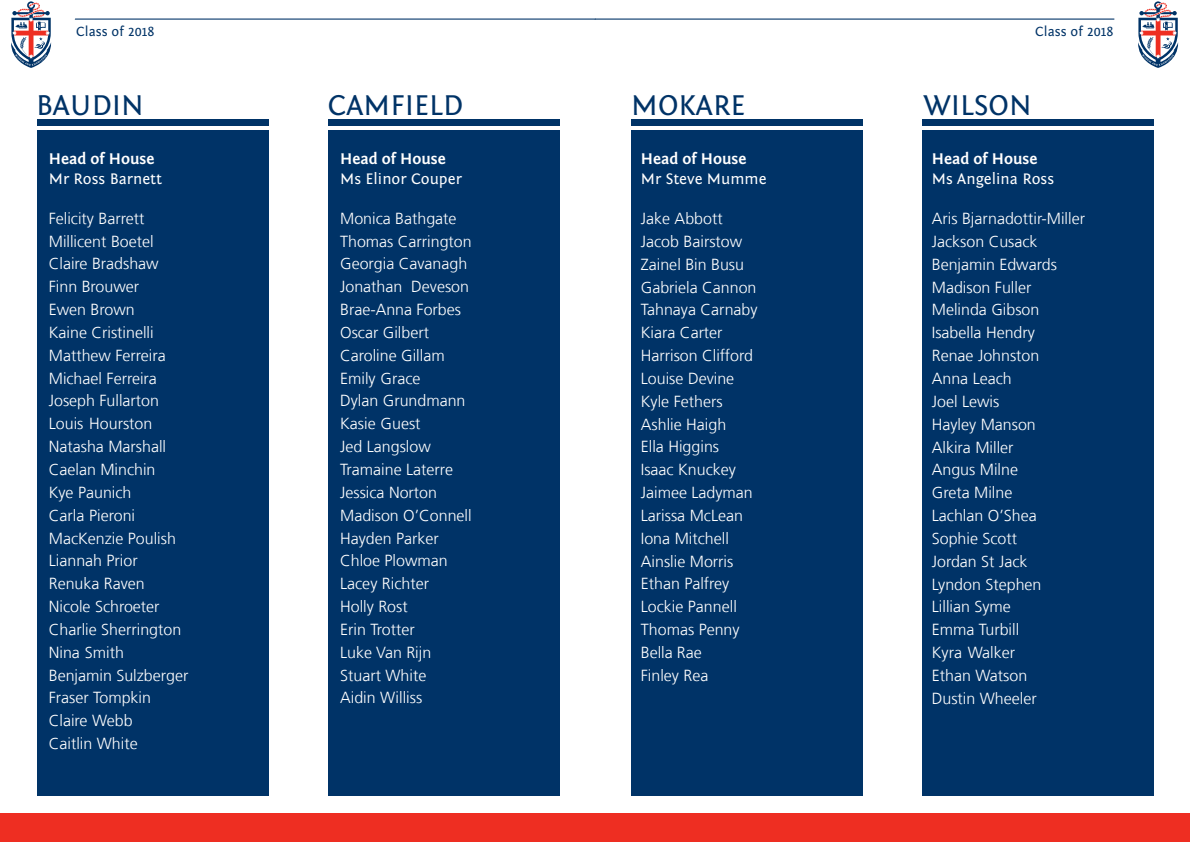
<style>
.page{position:relative;width:1191px;height:842px;background:#fff}
.page>*{position:absolute;margin:0;border:0;box-sizing:border-box;transform-origin:0 0}
.t1{font:30px "Fontin Sans";color:#003367}
.GSG_Programme_Name_L{font:300 16px "Frutiger LT Com";color:#fff}
.t2{font:16px "Fontin Sans";color:#fff}
.t3{font:700 16px "Fontin Sans";color:#fff}
.GSG_Booklet_banner_t{font:14px "Fontin Sans";color:#003367}
</style>
<div class="page">
<div style="left:595px;top:814px;width:595px;height:28px;background:#ee2e22"></div>
<svg style="left:1138px;top:1px;width:40px;height:67px"></svg>
<div style="left:0;top:814px;width:595px;height:28px;background:#ee2e22"></div>
<svg style="left:75px;top:19px;width:1039px;height:1px"></svg>
<svg style="left:11px;top:1px;width:40px;height:67px"></svg>
<div style="left:329px;top:120px;width:231px;height:676px;background:#003367"></div>
<div style="left:37px;top:120px;width:232px;height:676px;background:#003367"></div>
<hr style="left:26px;top:126px;width:549px;height:4px;background:#fff">
<div style="left:922px;top:120px;width:232px;height:676px;background:#003367"></div>
<div style="left:631px;top:120px;width:231px;height:676px;background:#003367"></div>
<hr style="left:619px;top:126px;width:550px;height:4px;background:#fff">
<p class="GSG_Booklet_banner_t" style="left:76px;top:24px;width:80px">Class of 2018</p>
<p class="GSG_Booklet_banner_t" style="left:1035px;top:24px;width:80px">Class of 2018</p>
<h1 class="t1" style="left:36px;top:88px;width:109px">BAUDIN</h1>
<h1 class="t1" style="left:328px;top:88px;width:137px">CAMFIELD</h1>
<h1 class="t1" style="left:631px;top:88px;width:116px">MOKARE</h1>
<h1 class="t1" style="left:923px;top:88px;width:110px">WILSON</h1>
<p class="t3" style="left:641px;top:150px;width:107px">Head of House</p>
<p class="t2" style="left:641px;top:170px;width:127px">Mr Steve Mumme</p>
<p class="GSG_Programme_Name_L" style="left:641px;top:209px;width:83px">Jake Abbott</p>
<p class="GSG_Programme_Name_L" style="left:641px;top:231px;width:103px">Jacob Bairstow</p>
<p class="GSG_Programme_Name_L" style="left:641px;top:254px;width:105px">Zainel Bin Busu</p>
<p class="GSG_Programme_Name_L" style="left:641px;top:277px;width:117px">Gabriela Cannon</p>
<p class="GSG_Programme_Name_L" style="left:641px;top:300px;width:118px">Tahnaya Carnaby</p>
<p class="GSG_Programme_Name_L" style="left:641px;top:323px;width:83px">Kiara Carter</p>
<p class="GSG_Programme_Name_L" style="left:641px;top:346px;width:114px">Harrison Clifford</p>
<p class="GSG_Programme_Name_L" style="left:641px;top:368px;width:95px">Louise Devine</p>
<p class="GSG_Programme_Name_L" style="left:641px;top:391px;width:83px">Kyle Fethers</p>
<p class="GSG_Programme_Name_L" style="left:641px;top:414px;width:87px">Ashlie Haigh</p>
<p class="GSG_Programme_Name_L" style="left:641px;top:437px;width:80px">Ella Higgins</p>
<p class="GSG_Programme_Name_L" style="left:641px;top:460px;width:97px">Isaac Knuckey</p>
<p class="GSG_Programme_Name_L" style="left:641px;top:483px;width:113px">Jaimee Ladyman</p>
<p class="GSG_Programme_Name_L" style="left:641px;top:505px;width:104px">Larissa McLean</p>
<p class="GSG_Programme_Name_L" style="left:641px;top:528px;width:89px">Iona Mitchell</p>
<p class="GSG_Programme_Name_L" style="left:641px;top:551px;width:94px">Ainslie Morris</p>
<p class="GSG_Programme_Name_L" style="left:641px;top:574px;width:90px">Ethan Palfrey</p>
<p class="GSG_Programme_Name_L" style="left:641px;top:597px;width:97px">Lockie Pannell</p>
<p class="GSG_Programme_Name_L" style="left:641px;top:620px;width:100px">Thomas Penny</p>
<p class="GSG_Programme_Name_L" style="left:641px;top:642px;width:62px">Bella Rae</p>
<p class="GSG_Programme_Name_L" style="left:641px;top:665px;width:69px">Finley Rea</p>
<p class="t3" style="left:49px;top:150px;width:107px">Head of House</p>
<p class="t2" style="left:49px;top:170px;width:115px">Mr Ross Barnett</p>
<p class="GSG_Programme_Name_L" style="left:49px;top:208px;width:97px">Felicity Barrett</p>
<p class="GSG_Programme_Name_L" style="left:49px;top:231px;width:106px">Millicent Boetel</p>
<p class="GSG_Programme_Name_L" style="left:49px;top:254px;width:111px">Claire Bradshaw</p>
<p class="GSG_Programme_Name_L" style="left:49px;top:277px;width:92px">Finn Brouwer</p>
<p class="GSG_Programme_Name_L" style="left:49px;top:300px;width:87px">Ewen Brown</p>
<p class="GSG_Programme_Name_L" style="left:49px;top:323px;width:106px">Kaine Cristinelli</p>
<p class="GSG_Programme_Name_L" style="left:49px;top:345px;width:119px">Matthew Ferreira</p>
<p class="GSG_Programme_Name_L" style="left:49px;top:368px;width:110px">Michael Ferreira</p>
<p class="GSG_Programme_Name_L" style="left:49px;top:391px;width:112px">Joseph Fullarton</p>
<p class="GSG_Programme_Name_L" style="left:49px;top:414px;width:105px">Louis Hourston</p>
<p class="GSG_Programme_Name_L" style="left:49px;top:437px;width:119px">Natasha Marshall</p>
<p class="GSG_Programme_Name_L" style="left:49px;top:460px;width:108px">Caelan Minchin</p>
<p class="GSG_Programme_Name_L" style="left:49px;top:482px;width:84px">Kye Paunich</p>
<p class="GSG_Programme_Name_L" style="left:49px;top:505px;width:88px">Carla Pieroni</p>
<p class="GSG_Programme_Name_L" style="left:49px;top:528px;width:129px">MacKenzie Poulish</p>
<p class="GSG_Programme_Name_L" style="left:49px;top:551px;width:90px">Liannah Prior</p>
<p class="GSG_Programme_Name_L" style="left:49px;top:574px;width:98px">Renuka Raven</p>
<p class="GSG_Programme_Name_L" style="left:49px;top:597px;width:112px">Nicole Schroeter</p>
<p class="GSG_Programme_Name_L" style="left:49px;top:619px;width:134px">Charlie Sherrington</p>
<p class="GSG_Programme_Name_L" style="left:49px;top:642px;width:77px">Nina Smith</p>
<p class="GSG_Programme_Name_L" style="left:49px;top:665px;width:141px">Benjamin Sulzberger</p>
<p class="GSG_Programme_Name_L" style="left:49px;top:688px;width:104px">Fraser Tompkin</p>
<p class="GSG_Programme_Name_L" style="left:49px;top:711px;width:85px">Claire Webb</p>
<p class="GSG_Programme_Name_L" style="left:49px;top:734px;width:90px">Caitlin White</p>
<p class="t3" style="left:340px;top:150px;width:107px">Head of House</p>
<p class="t2" style="left:340px;top:170px;width:123px">Ms Elinor Couper</p>
<p class="GSG_Programme_Name_L" style="left:340px;top:208px;width:118px">Monica Bathgate</p>
<p class="GSG_Programme_Name_L" style="left:340px;top:231px;width:133px">Thomas Carrington</p>
<p class="GSG_Programme_Name_L" style="left:340px;top:254px;width:129px">Georgia Cavanagh</p>
<p class="GSG_Programme_Name_L" style="left:340px;top:277px;width:130px">Jonathan Deveson</p>
<p class="GSG_Programme_Name_L" style="left:340px;top:300px;width:122px">Brae-Anna Forbes</p>
<p class="GSG_Programme_Name_L" style="left:340px;top:323px;width:90px">Oscar Gilbert</p>
<p class="GSG_Programme_Name_L" style="left:340px;top:345px;width:106px">Caroline Gillam</p>
<p class="GSG_Programme_Name_L" style="left:340px;top:368px;width:82px">Emily Grace</p>
<p class="GSG_Programme_Name_L" style="left:340px;top:391px;width:127px">Dylan Grundmann</p>
<p class="GSG_Programme_Name_L" style="left:340px;top:414px;width:82px">Kasie Guest</p>
<p class="GSG_Programme_Name_L" style="left:340px;top:437px;width:92px">Jed Langslow</p>
<p class="GSG_Programme_Name_L" style="left:340px;top:460px;width:114px">Tramaine Laterre</p>
<p class="GSG_Programme_Name_L" style="left:340px;top:482px;width:98px">Jessica Norton</p>
<p class="GSG_Programme_Name_L" style="left:340px;top:505px;width:133px">Madison O’Connell</p>
<p class="GSG_Programme_Name_L" style="left:340px;top:528px;width:100px">Hayden Parker</p>
<p class="GSG_Programme_Name_L" style="left:340px;top:551px;width:109px">Chloe Plowman</p>
<p class="GSG_Programme_Name_L" style="left:340px;top:574px;width:90px">Lacey Richter</p>
<p class="GSG_Programme_Name_L" style="left:340px;top:597px;width:69px">Holly Rost</p>
<p class="GSG_Programme_Name_L" style="left:340px;top:619px;width:76px">Erin Trotter</p>
<p class="GSG_Programme_Name_L" style="left:340px;top:642px;width:93px">Luke Van Rijn</p>
<p class="GSG_Programme_Name_L" style="left:340px;top:665px;width:88px">Stuart White</p>
<p class="GSG_Programme_Name_L" style="left:340px;top:688px;width:84px">Aidin Williss</p>
<p class="t3" style="left:931px;top:150px;width:107px">Head of House</p>
<p class="t2" style="left:931px;top:170px;width:124px">Ms Angelina Ross</p>
<p class="GSG_Programme_Name_L" style="left:931px;top:209px;width:155px">Aris Bjarnadottir-Miller</p>
<p class="GSG_Programme_Name_L" style="left:931px;top:232px;width:107px">Jackson Cusack</p>
<p class="GSG_Programme_Name_L" style="left:931px;top:254px;width:127px">Benjamin Edwards</p>
<p class="GSG_Programme_Name_L" style="left:931px;top:277px;width:101px">Madison Fuller</p>
<p class="GSG_Programme_Name_L" style="left:931px;top:300px;width:109px">Melinda Gibson</p>
<p class="GSG_Programme_Name_L" style="left:931px;top:323px;width:105px">Isabella Hendry</p>
<p class="GSG_Programme_Name_L" style="left:931px;top:346px;width:109px">Renae Johnston</p>
<p class="GSG_Programme_Name_L" style="left:931px;top:369px;width:82px">Anna Leach</p>
<p class="GSG_Programme_Name_L" style="left:931px;top:391px;width:69px">Joel Lewis</p>
<p class="GSG_Programme_Name_L" style="left:931px;top:414px;width:106px">Hayley Manson</p>
<p class="GSG_Programme_Name_L" style="left:931px;top:437px;width:83px">Alkira Miller</p>
<p class="GSG_Programme_Name_L" style="left:931px;top:460px;width:88px">Angus Milne</p>
<p class="GSG_Programme_Name_L" style="left:931px;top:483px;width:82px">Greta Milne</p>
<p class="GSG_Programme_Name_L" style="left:931px;top:506px;width:106px">Lachlan O’Shea</p>
<p class="GSG_Programme_Name_L" style="left:931px;top:528px;width:87px">Sophie Scott</p>
<p class="GSG_Programme_Name_L" style="left:931px;top:551px;width:97px">Jordan St Jack</p>
<p class="GSG_Programme_Name_L" style="left:931px;top:574px;width:111px">Lyndon Stephen</p>
<p class="GSG_Programme_Name_L" style="left:931px;top:597px;width:81px">Lillian Syme</p>
<p class="GSG_Programme_Name_L" style="left:931px;top:620px;width:89px">Emma Turbill</p>
<p class="GSG_Programme_Name_L" style="left:931px;top:643px;width:85px">Kyra Walker</p>
<p class="GSG_Programme_Name_L" style="left:931px;top:665px;width:97px">Ethan Watson</p>
<p class="GSG_Programme_Name_L" style="left:931px;top:688px;width:106px">Dustin Wheeler</p>
</div>
